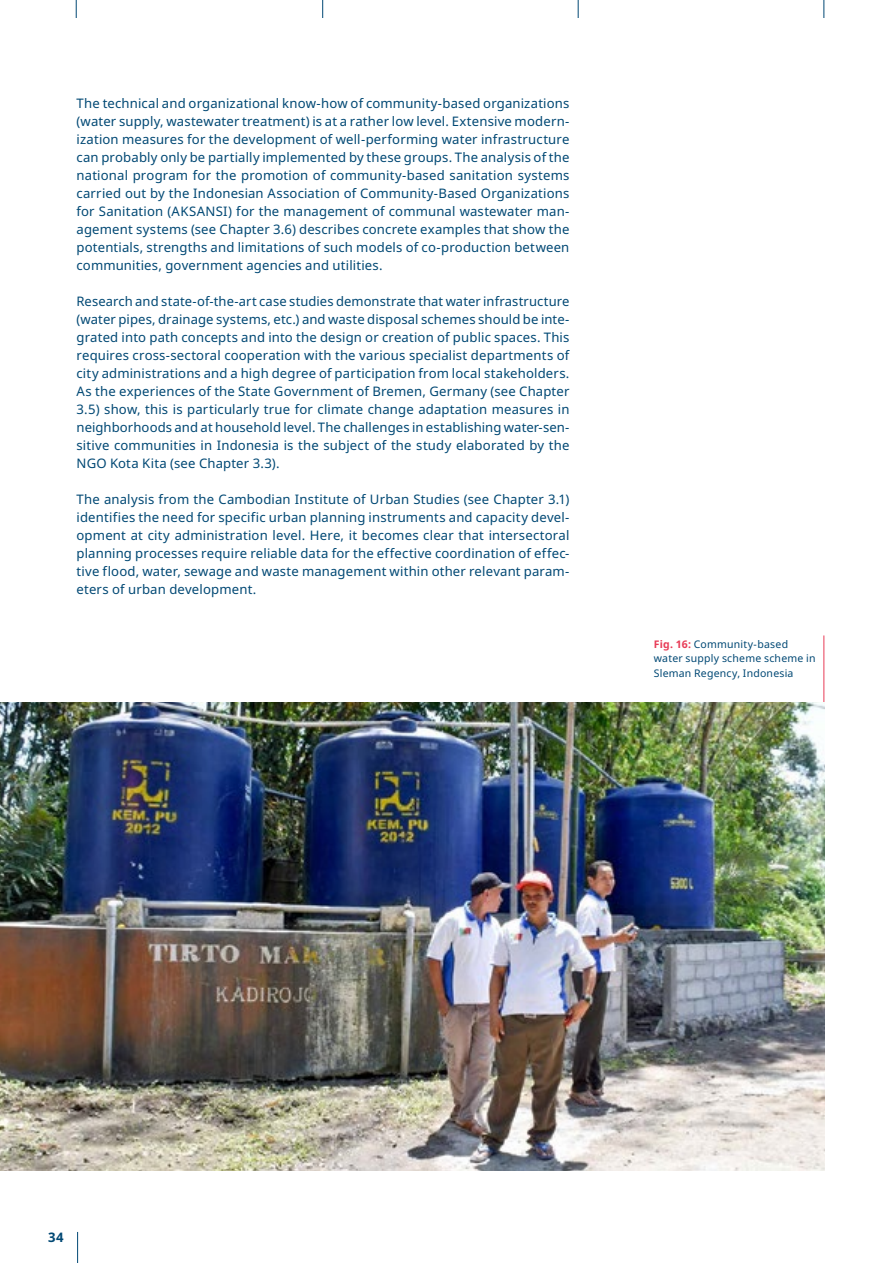
<style>
.page{position:relative;width:893px;height:1263px;background:#fff}
.page>*{position:absolute;margin:0;border:0;box-sizing:border-box;transform-origin:0 0}
.t1{font:13.2px/18px "Noto Sans";letter-spacing:.015em;color:#004874;text-align:justify}
.t2{font:700 13.2px "Noto Sans";color:#004874}
.L___Bildunterschrift{font:10.5px/14.4px "Noto Sans";letter-spacing:.02em;color:#004874}
.s1{font-weight:700;color:#e83c57}
</style>
<div class="page">
<svg style="left:823px;top:0;width:1px;height:18px"></svg>
<svg style="left:578px;top:0;width:1px;height:18px"></svg>
<svg style="left:322px;top:0;width:1px;height:18px"></svg>
<svg style="left:76px;top:0;width:1px;height:18px"></svg>
<hr style="left:823px;top:635px;width:1px;height:96px;background:#e83c57">
<img style="left:0;top:702px;width:825px;height:468px">
<hr style="left:77px;top:1232px;width:1px;height:31px;background:#004874">
<p class="t1" style="left:77px;top:95px;width:494px">The technical and organizational know-how of community-based organizations (water supply, wastewater treatment) is at a rather low level. Extensive modern&shy;ization measures for the development of well-performing water infrastructure can probably only be partially implemented by these groups. The analysis of the national program for the promotion of community-based sanitation systems carried out by the Indonesian Association of Community-Based Organizations for Sanitation (AKSANSI) for the management of communal wastewater man&shy;agement systems (see Chapter 3.6) describes concrete examples that show the potentials, strengths and limitations of such models of co-production between communities, government agencies and utilities.</p>
<p class="t1" style="left:77px;top:293px;width:494px">Research and state-of-the-art case studies demonstrate that water infrastructure (water pipes, drainage systems, etc.) and waste disposal schemes should be inte&shy;grated into path concepts and into the design or creation of public spaces. This requires cross-sectoral cooperation with the various specialist departments of city administrations and a high degree of participation from local stakeholders.<br>As the experiences of the State Government of Bremen, Germany (see Chapter 3.5) show, this is particularly true for climate change adaptation measures in neighborhoods and at household level. The challenges in establishing water-sen&shy;sitive communities in Indonesia is the subject of the study elaborated by the NGO Kota Kita (see Chapter 3.3).</p>
<p class="t1" style="left:77px;top:491px;width:494px">The analysis from the Cambodian Institute of Urban Studies (see Chapter 3.1) identifies the need for specific urban planning instruments and capacity devel&shy;opment at city administration level. Here, it becomes clear that intersectoral planning processes require reliable data for the effective coordination of effec&shy;tive flood, water, sewage and waste management within other relevant param&shy;eters of urban development.</p>
<p class="L___Bildunterschrift" style="left:654px;top:637px;width:163px"><span class="s1">Fig. 16:</span> Community-based water supply scheme scheme in<br>Sleman Regency, Indonesia</p>
<p class="t2" style="left:48px;top:1228px;width:17px">34</p>
</div>
